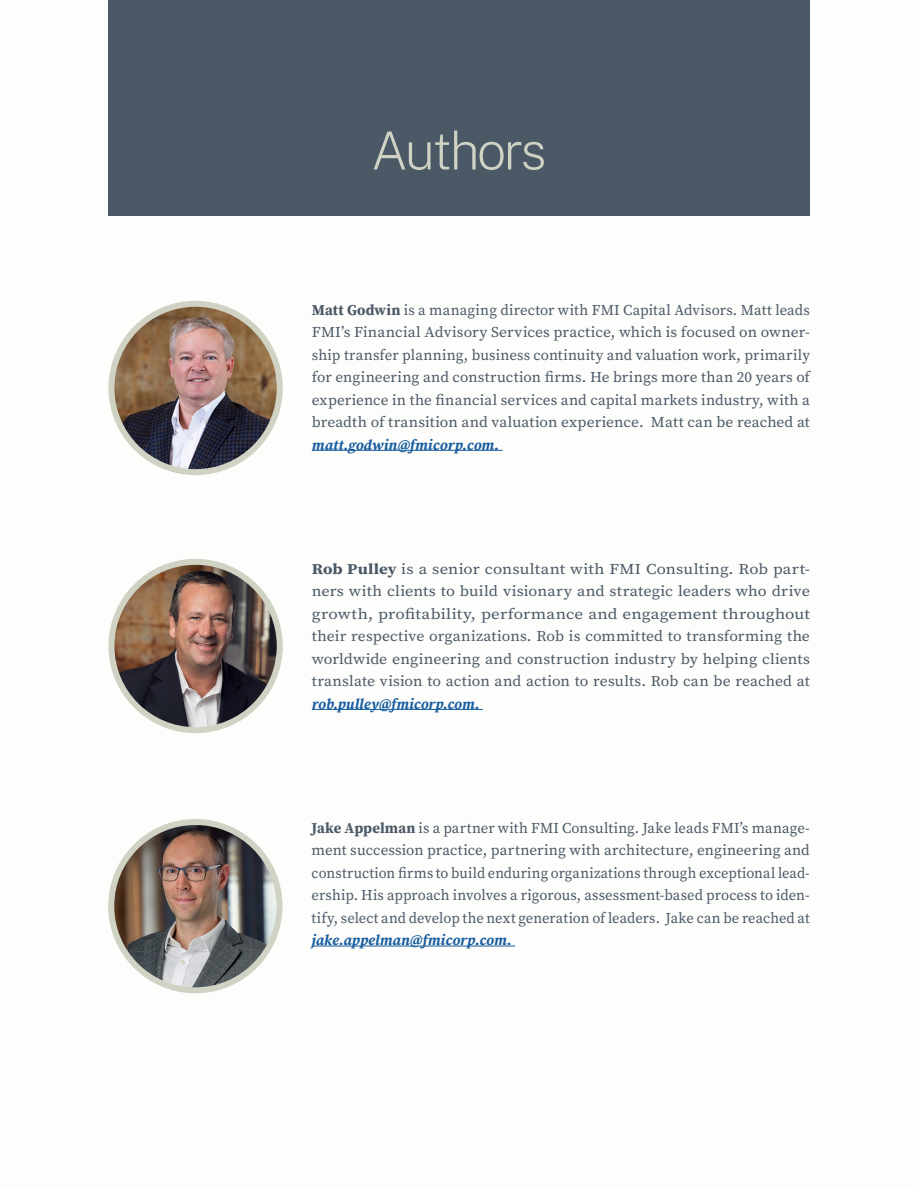
<style>
.page{position:relative;width:918px;height:1188px;background:#fff}
.page>*{position:absolute;margin:0;border:0;box-sizing:border-box;transform-origin:0 0}
.ByLine{font:200 52.5px "Public Sans";letter-spacing:-.05em;color:#d0d3c4}
.t1{font:15px/22.5px "Source Serif Pro";letter-spacing:.005em;color:#4b5966;text-align:justify}
.t2{font:15px/22.5px "Source Serif Pro";letter-spacing:.005em;color:#4b5966;text-align:justify;scale:1.11 1}
.s1{font-weight:700}
.s2{font-weight:700;font-style:italic;color:#175d9e}
</style>
<div class="page">
<div style="left:108px;top:0;width:702px;height:216px;background:#4b5966"></div>
<img style="left:115px;top:305px;width:165px;height:167px">
<div style="left:108px;top:301px;width:175px;height:174px;border:6px solid #d0d3c4;border-radius:50%"></div>
<hr style="left:312px;top:450px;width:191px;height:1px;background:#175d9e">
<img style="left:115px;top:563px;width:165px;height:167px">
<div style="left:108px;top:559px;width:175px;height:174px;border:6px solid #d0d3c4;border-radius:50%"></div>
<hr style="left:312px;top:709px;width:171px;height:1px;background:#175d9e">
<img style="left:111px;top:823px;width:167px;height:167px">
<div style="left:108px;top:819px;width:175px;height:174px;border:6px solid #d0d3c4;border-radius:50%"></div>
<hr style="left:312px;top:946px;width:203px;height:1px;background:#175d9e">
<p class="ByLine" style="left:371px;top:112px;width:177px">Authors</p>
<p class="t1" style="left:312px;top:298px;width:500px"><span class="s1">Matt Godwin</span> is a managing director with FMI Capital Advisors. Matt leads FMI’s Financial Advisory Services practice, which is focused on owner&shy;ship transfer planning, business continuity and valuation work, primarily for engineering and construction firms. He brings more than 20 years of experience in the financial services and capital markets industry, with a breadth of transition and valuation experience. Matt can be reached at <span class="s2">matt.godwin@fmicorp.com.</span></p>
<p class="t2" style="left:312px;top:557px;width:450px"><span class="s1">Rob Pulley</span> is a senior consultant with FMI Consulting. Rob part&shy;ners with clients to build visionary and strategic leaders who drive growth, profitability, performance and engagement throughout their respective organizations. Rob is committed to transforming the worldwide engineering and construction industry by helping clients translate vision to action and action to results. Rob can be reached at <span class="s2">rob.pulley@fmicorp.com.</span></p>
<p class="t1" style="left:312px;top:817px;width:500px"><span class="s1">Jake Appelman</span> is a partner with FMI Consulting. Jake leads FMI’s manage&shy;ment succession practice, partnering with architecture, engineering and construction firms to build enduring organizations through exceptional lead&shy;ership. His approach involves a rigorous, assessment-based process to iden&shy;tify, select and develop the next generation of leaders. Jake can be reached at <span class="s2">jake.appelman@fmicorp.com.</span></p>
</div>
